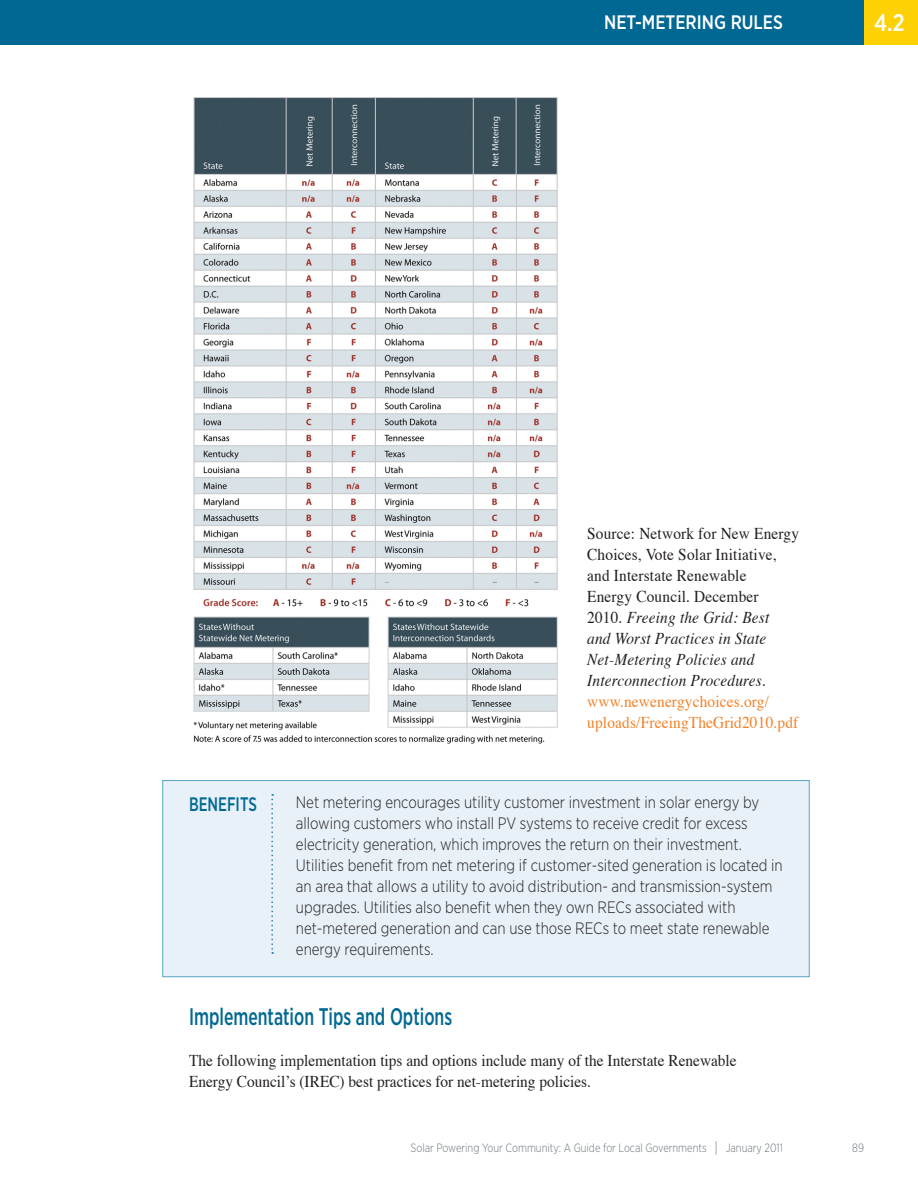
<style>
.page{position:relative;width:918px;height:1188px;background:#fff}
.page>*{position:absolute;margin:0;border:0;box-sizing:border-box;transform-origin:0 0}
.t1{font:500 24px "Gotham Narrow";color:#006893;scale:.75 1}
.t2{font:500 24px "Gotham Narrow";color:#fff;scale:.92 1}
.t3{font:500 19.5px "Gotham Narrow";color:#fff;scale:.92 1}
.t4{font:500 19.5px "Gotham Narrow";color:#006893;scale:.8 1}
.t5{font:300 16.5px/21px "Gotham Narrow";color:#231f20;scale:.93 1}
.t6{font:16.5px/21px "Times";letter-spacing:.01em;color:#231f20;scale:.93 1}
.t7{font:300 12px "Gotham Narrow";color:#6a747b;scale:.9 1}
.s1{font-style:italic}
.s2{color:#f48026}
.s3{font-size:15px}
</style>
<div class="page">
<div style="left:0;top:0;width:864px;height:45px;background:#006893"></div>
<div style="left:864px;top:0;width:54px;height:45px;background:#fed105"></div>
<img style="left:193px;top:98px;width:365px;height:646px">
<div style="left:162px;top:780px;width:648px;height:197px;background:#e7f1f7;border:1px solid #58a4c4"></div>
<svg style="left:271px;top:794px;width:2px;height:160px"></svg>
<p class="t3" style="left:604px;top:10px;width:196px">NET-METERING RULES</p>
<h1 class="t2" style="left:874px;top:8px;width:35px">4.2</h1>
<p class="t6" style="left:587px;top:522px;width:229px">Source: Network for New Energy<br>Choices, Vote Solar Initiative, and Interstate Renewable<br>Energy Council. December<br>2010<span class="s1">. Freeing the Grid: Best<br>and Worst Practices in State<br>Net-Metering Policies and<br>Interconnection Procedures</span>. <span class="s2">www.newenergychoices.org/ uploads/FreeingTheGrid2010.pdf</span></p>
<p class="t4" style="left:189px;top:791px;width:86px">BENEFITS</p>
<p class="t5" style="left:296px;top:791px;width:525px">Net metering encourages utility customer investment in solar energy by allowing customers who install PV systems to receive credit for excess electricity generation, which improves the return on their investment.<br>Utilities benefit from net metering if customer-sited generation is located in an area that allows a utility to avoid distribution- and transmission-system upgrades. Utilities also benefit when they own RECs associated with net-metered generation and can use those RECs to meet state renewable energy requirements.</p>
<h1 class="t1" style="left:189px;top:1001px;width:352px">Implementation Tips and Options</h1>
<p class="t6" style="left:189px;top:1049px;width:590px">The following implementation tips and options include many of the Interstate Renewable<br>Energy Council’s (IREC) best practices for net-metering policies.</p>
<p class="t7" style="left:411px;top:1140px;width:415px">Solar Powering Your Community: A Guide for Local Governments <span class="s3">|</span> January 2011</p>
<p class="t7" style="left:852px;top:1140px;width:15px">89</p>
</div>
